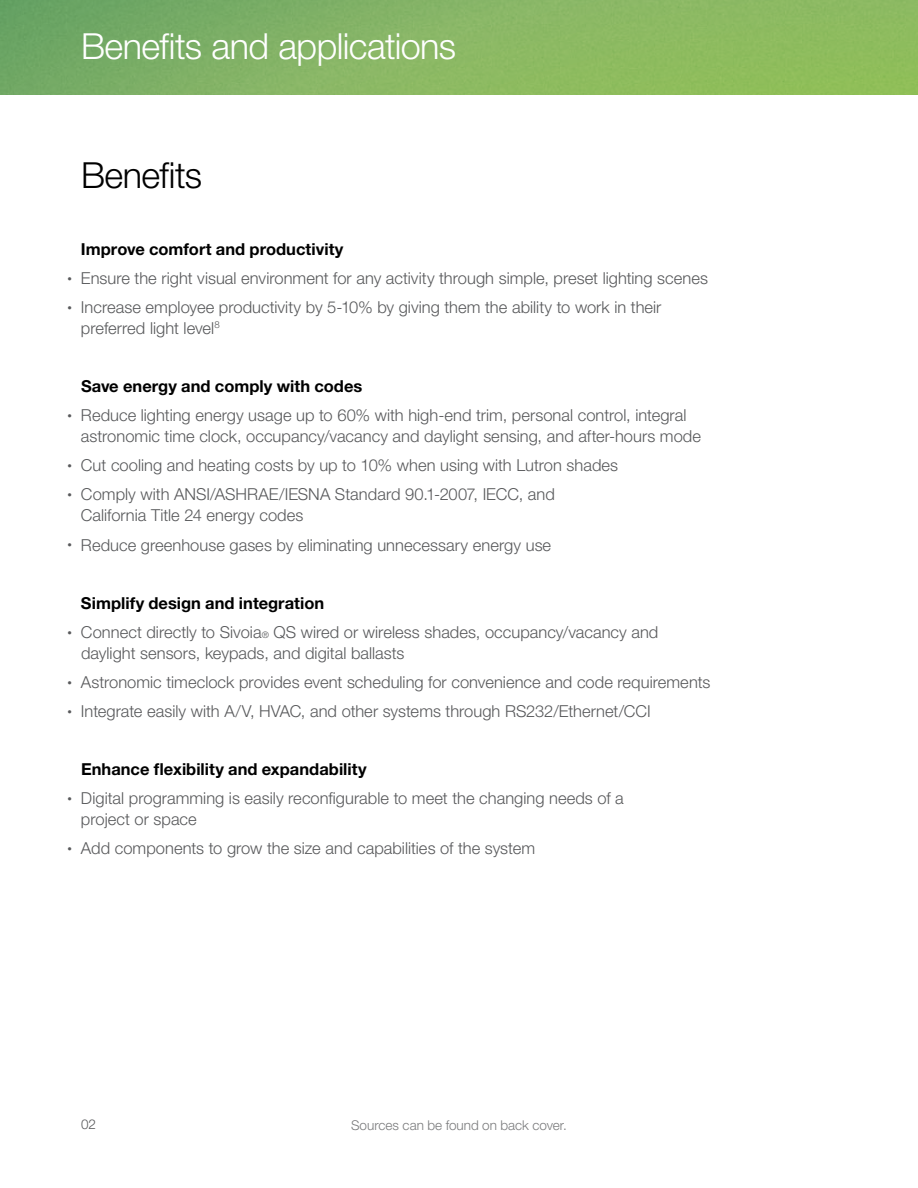
<style>
.page{position:relative;width:918px;height:1188px;background:#fff}
.page>*{position:absolute;margin:0;border:0;box-sizing:border-box;transform-origin:0 0}
.t1{font:300 36px "Helvetica Neue LT Std";letter-spacing:-.015em;color:#fff}
.t2{font:300 36px "Helvetica Neue LT Std";letter-spacing:-.015em;color:#000}
.t3{font:300 16.5px/21px "Helvetica Neue LT Std";color:#58595b}
.t4{font:700 16.5px "Helvetica Neue LT Std";color:#000}
.t5{font:300 13.5px "Helvetica Neue LT Std";color:#58595b}
.s1{font-size:9px}
</style>
<div class="page">
<img style="left:0;top:0;width:918px;height:94px">
<h1 class="t1" style="left:81px;top:25px;width:377px">Benefits and applications</h1>
<h1 class="t2" style="left:81px;top:153px;width:123px">Benefits</h1>
<p class="t4" style="left:81px;top:239px;width:264px">Improve comfort and productivity</p>
<p class="t3" style="left:68px;top:267px;width:642px"><span class="s1">•</span> Ensure the right visual environment for any activity through simple, preset lighting scenes</p>
<p class="t3" style="left:81px;top:296px;width:582px;text-indent:-13px"><span class="s1">•</span> Increase employee productivity by 5-10% by giving them the ability to work in their preferred light level<sup>8</sup></p>
<p class="t4" style="left:81px;top:376px;width:283px">Save energy and comply with codes</p>
<p class="t3" style="left:81px;top:405px;width:621px;text-indent:-13px"><span class="s1">•</span> Reduce lighting energy usage up to 60% with high-end trim, personal control, integral astronomic time clock, occupancy/vacancy and daylight sensing, and after-hours mode</p>
<p class="t3" style="left:68px;top:455px;width:552px"><span class="s1">•</span> Cut cooling and heating costs by up to 10% when using with Lutron shades</p>
<p class="t3" style="left:81px;top:484px;width:475px;text-indent:-13px"><span class="s1">•</span> Comply with ANSI/ASHRAE/IESNA Standard 90.1-2007, IECC, and<br>California Title 24 energy codes</p>
<p class="t3" style="left:68px;top:534px;width:485px"><span class="s1">•</span> Reduce greenhouse gases by eliminating unnecessary energy use</p>
<p class="t4" style="left:81px;top:593px;width:245px">Simplify design and integration</p>
<p class="t3" style="left:81px;top:621px;width:579px;text-indent:-14px"><span class="s1">•</span> Connect directly to Sivoia<span class="s1">®</span> QS wired or wireless shades, occupancy/vacancy and daylight sensors, keypads, and digital ballasts</p>
<p class="t3" style="left:68px;top:671px;width:644px"><span class="s1">•</span> Astronomic timeclock provides event scheduling for convenience and code requirements</p>
<p class="t3" style="left:68px;top:700px;width:585px"><span class="s1">•</span> Integrate easily with A/V, HVAC, and other systems through RS232/Ethernet/CCI</p>
<p class="t4" style="left:81px;top:759px;width:287px">Enhance flexibility and expandability</p>
<p class="t3" style="left:81px;top:788px;width:544px;text-indent:-13px"><span class="s1">•</span> Digital programming is easily reconfigurable to meet the changing needs of a project or space</p>
<p class="t3" style="left:68px;top:838px;width:469px"><span class="s1">•</span> Add components to grow the size and capabilities of the system</p>
<p class="t5" style="left:81px;top:1116px;width:16px">02</p>
<p class="t5" style="left:351px;top:1117px;width:217px">Sources can be found on back cover.</p>
</div>
